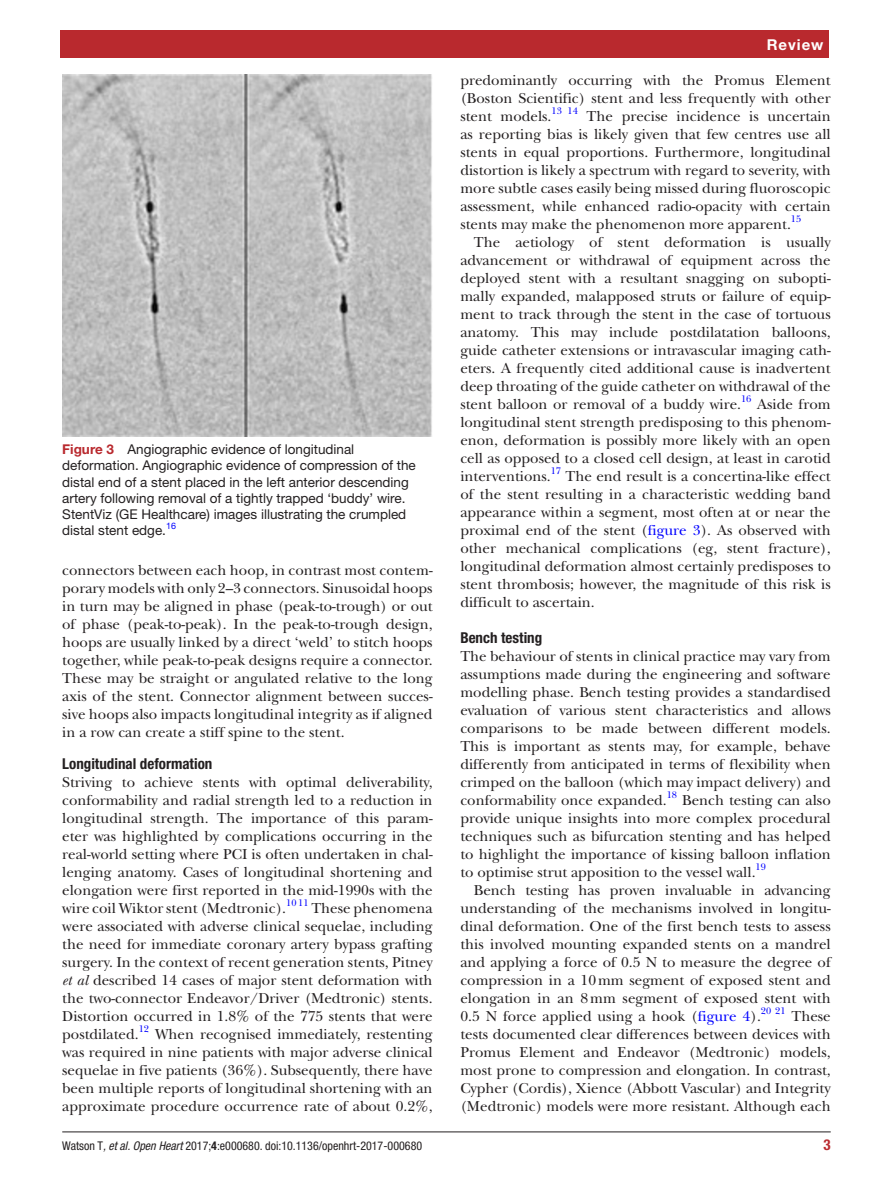
<style>
.page{position:relative;width:893px;height:1191px;background:#fff}
.page>*{position:absolute;margin:0;border:0;box-sizing:border-box;transform-origin:0 0}
.t1{font:15px/18px "New Baskerville";color:#231f20;text-align:justify}
.t2{font:700 condensed 15px "Helvetica Neue LT Std";color:#231f20}
.t3{font:700 15px "Helvetica Neue LT Std";letter-spacing:.065em;color:#fff}
.t4{font:700 condensed 15px "Helvetica Neue LT Std";color:#b9292e}
.t5{font:13.5px/16.2px "Helvetica Neue LT Std";color:#231f20}
.t6{font:condensed 12px "Helvetica Neue LT Std";color:#231f20}
.t7{font:9.9px "New Baskerville";color:#00f}
.t8{font:9px "Helvetica Neue LT Std";color:#00f}
.s1{font-weight:700;color:#b9292e}
.s2{font-style:italic}
.s3{color:#00f}
.s4{font-weight:700}
</style>
<div class="page">
<hr style="left:62px;top:1131px;width:769px;height:1px;background:#231f20">
<div style="left:61px;top:31px;width:768px;height:27px;background:#b9292e"></div>
<img style="left:62px;top:74px;width:370px;height:362px">
<p class="t5" style="left:62px;top:441px;width:355px"><span class="s1">Figure 3</span> Angiographic evidence of longitudinal deformation. Angiographic evidence of compression of the distal end of a stent placed in the left anterior descending artery following removal of a tightly trapped ‘buddy’ wire.<br>StentViz (GE Healthcare) images illustrating the crumpled distal stent edge.</p>
<p class="t8" style="left:166px;top:520px;width:11px">16</p>
<p class="t1" style="left:62px;top:561px;width:372px">connectors between each hoop, in contrast most contem&shy;porary models with only 2–3 connectors. Sinusoidal hoops in turn may be aligned in phase (peak-to-trough) or out of phase (peak-to-peak). In the peak-to-trough design, hoops are usually linked by a direct ‘weld’ to stitch hoops together, while peak-to-peak designs require a connector.<br>These may be straight or angulated relative to the long axis of the stent. Connector alignment between succes&shy;sive hoops also impacts longitudinal integrity as if aligned in a row can create a stiff spine to the stent.</p>
<p class="t2" style="left:62px;top:754px;width:152px">Longitudinal deformation</p>
<p class="t1" style="left:62px;top:773px;width:372px">Striving to achieve stents with optimal deliverability, conformability and radial strength led to a reduction in longitudinal strength. The importance of this param&shy;eter was highlighted by complications occurring in the real-world setting where PCI is often undertaken in chal&shy;lenging anatomy. Cases of longitudinal shortening and elongation were first reported in the mid-1990s with the wire coil Wiktor stent (Medtronic).</p>
<p class="t7" style="left:286px;top:897px;width:24px">10 11</p>
<p class="t1" style="left:62px;top:899px;width:372px;text-indent:249px">These phenomena were associated with adverse clinical sequelae, including the need for immediate coronary artery bypass grafting surgery. In the context of recent generation stents, Pitney <span class="s2">et al</span> described 14 cases of major stent deformation with the two-connector Endeavor/Driver (Medtronic) stents.<br>Distortion occurred in 1.8% of the 775 stents that were postdilated.</p>
<p class="t7" style="left:139px;top:1023px;width:12px">12</p>
<p class="t1" style="left:62px;top:1025px;width:372px;text-indent:93px">When recognised immediately, restenting was required in nine patients with major adverse clinical sequelae in five patients (36%). Subsequently, there have been multiple reports of longitudinal shortening with an approximate procedure occurrence rate of about 0.2%,</p>
<p class="t3" style="left:767px;top:35px;width:58px">Review</p>
<p class="t1" style="left:460px;top:71px;width:372px">predominantly occurring with the Promus Element (Boston Scientific) stent and less frequently with other stent models.<sup>13</sup> <sup>14</sup></p>
<p class="t1" style="left:460px;top:107px;width:372px;text-indent:126px">The precise incidence is uncertain as reporting bias is likely given that few centres use all stents in equal proportions. Furthermore, longitudinal distortion is likely a spectrum with regard to severity, with more subtle cases easily being missed during fluoroscopic assessment, while enhanced radio-opacity with certain stents may make the phenomenon more apparent.</p>
<p class="t7" style="left:791px;top:213px;width:12px">15</p>
<p class="t1" style="left:460px;top:233px;width:372px;text-indent:14px">The aetiology of stent deformation is usually advancement or withdrawal of equipment across the deployed stent with a resultant snagging on subopti&shy;mally expanded, malapposed struts or failure of equip&shy;ment to track through the stent in the case of tortuous anatomy. This may include postdilatation balloons, guide catheter extensions or intravascular imaging cath&shy;eters. A frequently cited additional cause is inadvertent deep throating of the guide catheter on withdrawal of the stent balloon or removal of a buddy wire.</p>
<p class="t7" style="left:741px;top:393px;width:12px">16</p>
<p class="t1" style="left:460px;top:395px;width:372px;text-indent:297px">Aside from longitudinal stent strength predisposing to this phenom&shy;enon, deformation is possibly more likely with an open cell as opposed to a closed cell design, at least in carotid interventions.<sup>17</sup> The end result is a concertina-like effect of the stent resulting in a characteristic wedding band appearance within a segment, most often at or near the proximal end of the stent (<span class="s3">figure 3</span>). As observed with other mechanical complications (eg, stent fracture), longitudinal deformation almost certainly predisposes to stent thrombosis; however, the magnitude of this risk is difficult to ascertain.</p>
<p class="t2" style="left:460px;top:628px;width:83px">Bench testing</p>
<p class="t1" style="left:460px;top:647px;width:372px">The behaviour of stents in clinical practice may vary from assumptions made during the engineering and software modelling phase. Bench testing provides a standardised evaluation of various stent characteristics and allows comparisons to be made between different models.<br>This is important as stents may, for example, behave differently from anticipated in terms of flexibility when crimped on the balloon (which may impact delivery) and conformability once expanded.</p>
<p class="t7" style="left:667px;top:789px;width:12px">18</p>
<p class="t1" style="left:460px;top:791px;width:372px;text-indent:222px">Bench testing can also provide unique insights into more complex procedural techniques such as bifurcation stenting and has helped to highlight the importance of kissing balloon inflation to optimise strut apposition to the vessel wall.</p>
<p class="t7" style="left:756px;top:861px;width:12px">19</p>
<p class="t1" style="left:460px;top:881px;width:372px;text-indent:14px">Bench testing has proven invaluable in advancing understanding of the mechanisms involved in longitu&shy;dinal deformation. One of the first bench tests to assess this involved mounting expanded stents on a mandrel and applying a force of 0.5 N to measure the degree of compression in a 10mm segment of exposed stent and elongation in an 8mm segment of exposed stent with 0.5 N force applied using a hook (<span class="s3">figure 4</span>).</p>
<p class="t7" style="left:761px;top:1005px;width:26px">20 21</p>
<p class="t1" style="left:460px;top:1007px;width:372px;text-indent:331px">These tests documented clear differences between devices with Promus Element and Endeavor (Medtronic) models, most prone to compression and elongation. In contrast, Cypher (Cordis), Xience (Abbott Vascular) and Integrity (Medtronic) models were more resistant. Although each</p>
<p class="t6" style="left:62px;top:1139px;width:361px">Watson T<span class="s2">, et al. Open Heart</span> 2017;<span class="s4">4</span>:e000680. doi:10.1136/openhrt-2017-000680</p>
<p class="t4" style="left:823px;top:1135px;width:9px">3</p>
</div>
